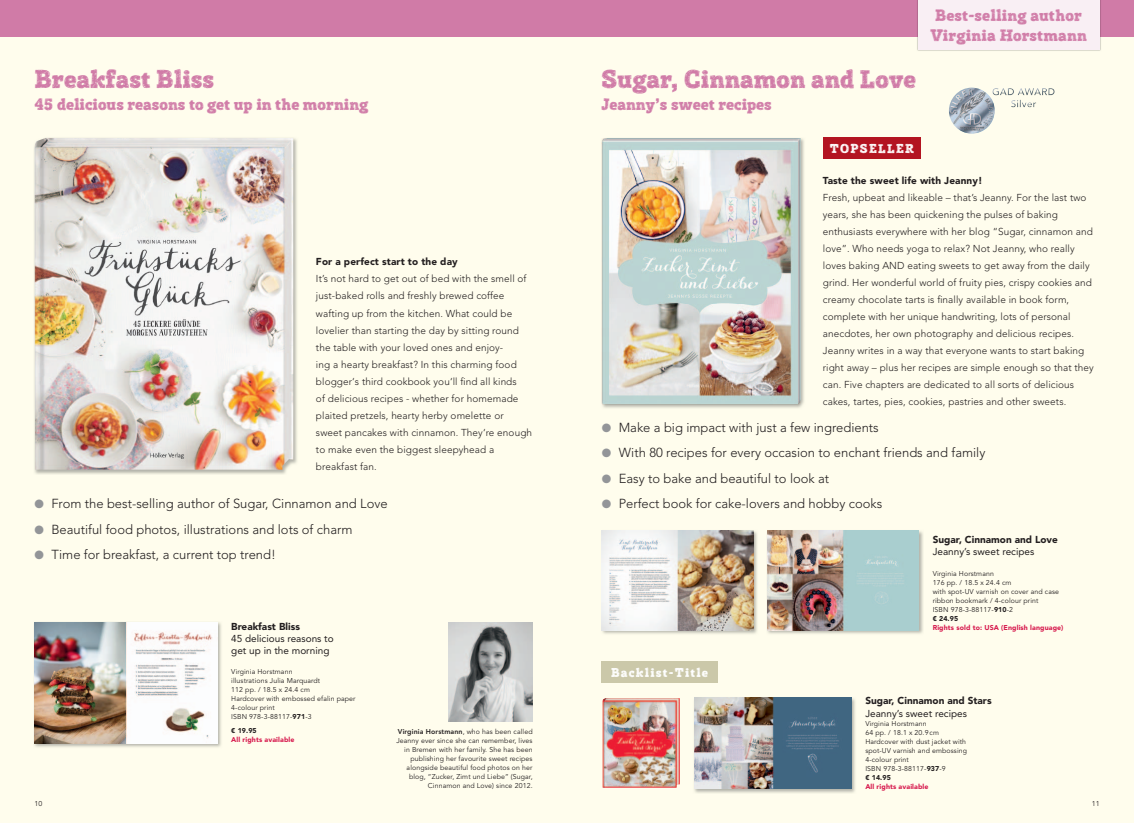
<style>
.page{position:relative;width:1134px;height:823px;background:#fff}
.page>*{position:absolute;margin:0;border:0;box-sizing:border-box;transform-origin:0 0}
.t1{font:25px "Posterizer KG Sketch";color:#d07ba7}
.t2{font:16px/20px "Posterizer KG Sketch";color:#d07ba7;text-align:center}
.t3{font:300 13px "Avenir LT Std";color:#231f20}
.t4{font:12.4px "Posterizer KG Sketch";letter-spacing:.1em;color:#fff}
.t5{font:300 10px/17px "Avenir LT Std";letter-spacing:.01em;color:#231f20}
.t6{font:900 10px "Avenir LT Std";color:#231f20}
.t7{font:10px/12px "Avenir LT Std";color:#231f20}
.t8{font:7px/9px "Avenir LT Std";letter-spacing:.015em;color:#231f20}
.t9{font:900 7px "Avenir LT Std";letter-spacing:.015em;color:#d71a4e}
.t10{font:900 7px "Avenir LT Std";color:#231f20}
.s1{color:#939598}
.s2{font-weight:900}
.s3{font-weight:800}
</style>
<div class="page">
<div style="left:0;top:6px;width:1134px;height:816px;background:#fffded"></div>
<div style="left:0;top:0;width:1134px;height:37px;background:#d07ba7"></div>
<img style="left:917px;top:0;width:184px;height:51px">
<div style="left:918px;top:0;width:181px;height:50px;background:#f9eff4"></div>
<img style="left:602px;top:138px;width:202px;height:270px">
<img style="left:601px;top:138px;width:199px;height:266px">
<img style="left:449px;top:622px;width:84px;height:99px">
<img style="left:34px;top:622px;width:187px;height:125px">
<img style="left:34px;top:622px;width:183px;height:120px">
<img style="left:34px;top:138px;width:263px;height:336px">
<img style="left:34px;top:138px;width:259px;height:331px">
<img style="left:601px;top:530px;width:156px;height:104px">
<img style="left:602px;top:530px;width:151px;height:99px">
<img style="left:767px;top:530px;width:156px;height:104px">
<img style="left:767px;top:530px;width:151px;height:99px">
<img style="left:694px;top:697px;width:161px;height:96px">
<img style="left:694px;top:697px;width:157px;height:91px">
<img style="left:602px;top:698px;width:78px;height:89px">
<div style="left:601px;top:661px;width:117px;height:21px;background:#cbc8a9"></div>
<div style="left:823px;top:138px;width:98px;height:21px;background:#b31421"></div>
<img style="left:949px;top:88px;width:46px;height:46px;border-radius:23px">
<img style="left:992px;top:88px;width:22px;height:7px">
<img style="left:1018px;top:88px;width:36px;height:7px">
<img style="left:1011px;top:100px;width:25px;height:7px">
<h1 class="t1" style="left:34px;top:63px;width:181px">Breakfast Bliss</h1>
<h2 class="t2" style="left:34px;top:95px;width:335px">45 delicious reasons to get up in the morning</h2>
<p class="t6" style="left:316px;top:256px;width:143px">For a perfect start to the day</p>
<p class="t5" style="left:316px;top:270px;width:218px">It’s not hard to get out of bed with the smell of just-baked rolls and freshly brewed coffee wafting up from the kitchen. What could be lovelier than starting the day by sitting round the table with your loved ones and enjoy-<br>ing a hearty breakfast? In this charming food blogger‘s third cookbook you‘ll find all kinds<br>of delicious recipes - whether for homemade plaited pretzels, hearty herby omelette or sweet pancakes with cinnamon. They‘re enough to make even the biggest sleepyhead a breakfast fan.</p>
<h1 class="t1" style="left:601px;top:63px;width:316px">Sugar, Cinnamon and Love</h1>
<h2 class="t2" style="left:601px;top:95px;width:172px">Jeanny’s sweet recipes</h2>
<p class="t4" style="left:830px;top:141px;width:86px">TOPSELLER</p>
<h2 class="t2" style="left:930px;top:5px;width:158px">Best-selling author<br>Virginia Horstmann</h2>
<p class="t6" style="left:823px;top:174px;width:161px">Taste the sweet life with Jeanny!</p>
<p class="t5" style="left:823px;top:189px;width:273px">Fresh, upbeat and likeable – that’s Jeanny. For the last two years, she has been quickening the pulses of baking enthusiasts everywhere with her blog “Sugar, cinnamon and love”. Who needs yoga to relax? Not Jeanny, who really loves baking AND eating sweets to get away from the daily grind. Her wonderful world of fruity pies, crispy cookies and creamy chocolate tarts is finally available in book form, complete with her unique handwriting, lots of personal anecdotes, her own photography and delicious recipes.<br>Jeanny writes in a way that everyone wants to start baking right away – plus her recipes are simple enough so that they can. Five chapters are dedicated to all sorts of delicious cakes, tartes, pies, cookies, pastries and other sweets.</p>
<h3 class="t3" style="left:602px;top:419px;width:279px"><span class="s1">●</span> Make a big impact with just a few ingredients</h3>
<h3 class="t3" style="left:602px;top:445px;width:385px"><span class="s1">●</span> With 80 recipes for every occasion to enchant friends and family</h3>
<h3 class="t3" style="left:602px;top:470px;width:229px"><span class="s1">●</span> Easy to bake and beautiful to look at</h3>
<h3 class="t3" style="left:34px;top:495px;width:355px"><span class="s1">●</span> From the best-selling author of Sugar, Cinnamon and Love</h3>
<h3 class="t3" style="left:602px;top:496px;width:282px"><span class="s1">●</span> Perfect book for cake-lovers and hobby cooks</h3>
<h3 class="t3" style="left:34px;top:521px;width:320px"><span class="s1">●</span> Beautiful food photos, illustrations and lots of charm</h3>
<h3 class="t3" style="left:34px;top:546px;width:243px"><span class="s1">●</span> Time for breakfast, a current top trend!</h3>
<p class="t6" style="left:933px;top:533px;width:127px">Sugar, Cinnamon and Love</p>
<p class="t7" style="left:933px;top:545px;width:103px">Jeanny’s sweet recipes</p>
<p class="t8" style="left:933px;top:569px;width:128px">Virginia Horstmann<br>176 pp. / 18.5 x 24.4 cm<br>with spot-UV varnish on cover and case ribbon bookmark / 4-colour print<br>ISBN 978-3-88117-<span class="s2">910</span>-2<br><span class="s2">€ 24.95</span></p>
<p class="t9" style="left:933px;top:623px;width:132px">Rights sold to: USA (English language)</p>
<p class="t6" style="left:231px;top:620px;width:70px">Breakfast Bliss</p>
<p class="t7" style="left:231px;top:632px;width:104px">45 delicious reasons to get up in the morning</p>
<p class="t8" style="left:231px;top:667px;width:126px">Virginia Horstmann<br>illustrations Julia Marquardt<br>112 pp. / 18.5 x 24.4 cm<br>Hardcover with embossed efalin paper<br>4-colour print<br>ISBN 978-3-88117-<span class="s2">971</span>-3</p>
<p class="t10" style="left:231px;top:725px;width:27px">€ 19.95</p>
<p class="t9" style="left:231px;top:734px;width:65px">All rights available</p>
<p class="t4" style="left:611px;top:664px;width:99px">Backlist-Title</p>
<p class="t6" style="left:865px;top:694px;width:128px">Sugar, Cinnamon and Stars</p>
<p class="t7" style="left:865px;top:706px;width:103px">Jeanny’s sweet recipes</p>
<p class="t8" style="left:865px;top:718px;width:103px">Virginia Horstmann<br>64 pp. / 18.1 x 20.9 cm<br>Hardcover with dust jacket with spot-UV varnish and embossing<br>4-colour print<br>ISBN 978-3-88117-<span class="s2">937</span>-9<br><span class="s2">€ 14.95</span></p>
<p class="t9" style="left:865px;top:781px;width:65px">All rights available</p>
<p class="t8" style="left:396px;top:726px;width:138px;text-align:right"><span class="s3">Virginia Horstmann</span>, who has been called Jeanny ever since she can remember, lives in Bremen with her family. She has been publishing her favourite sweet recipes alongside beautiful food photos on her blog, “Zucker, Zimt und Liebe” (Sugar, Cinnamon and Love) since 2012.</p>
<p class="t8" style="left:34px;top:798px;width:9px">10</p>
<p class="t8" style="left:1092px;top:798px;width:9px">11</p>
</div>
